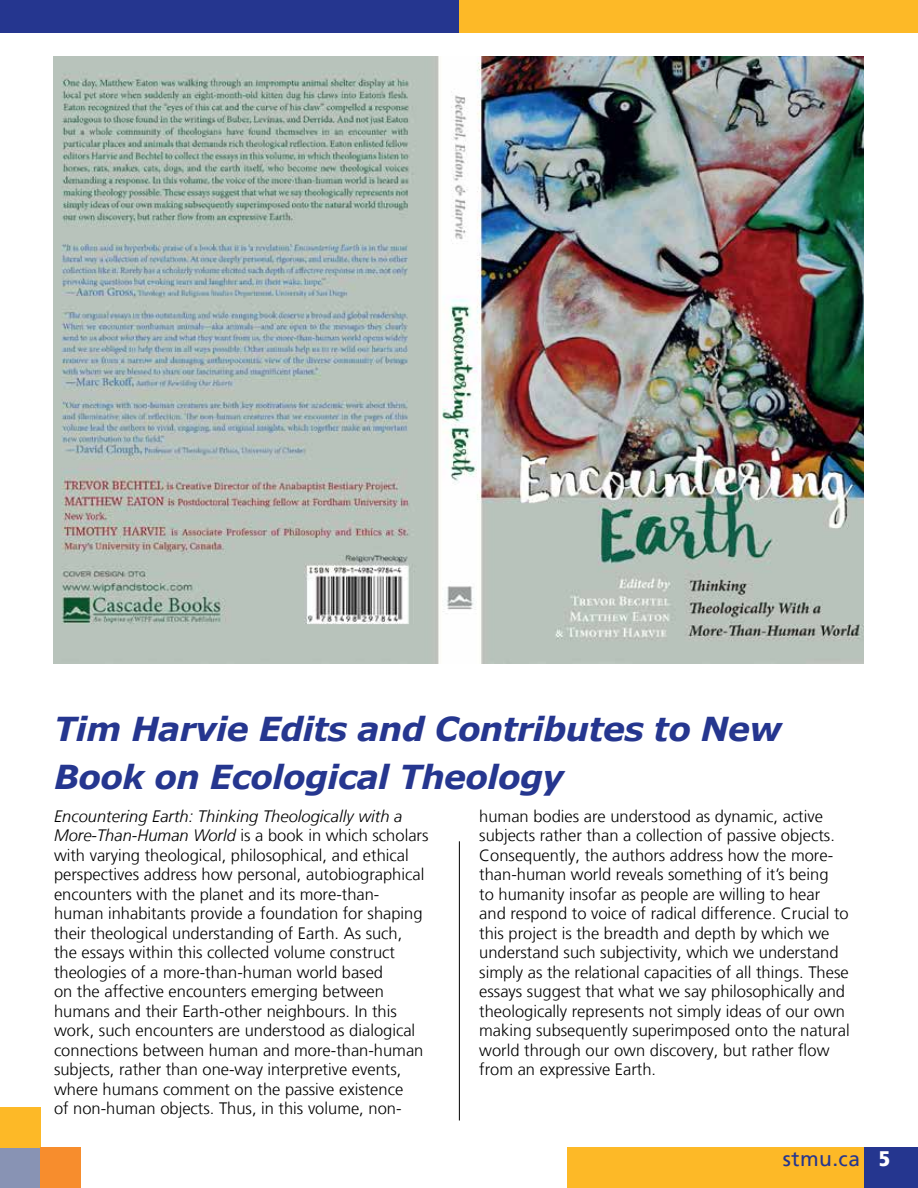
<style>
.page{position:relative;width:918px;height:1188px;background:#fff}
.page>*{position:absolute;margin:0;border:0;box-sizing:border-box;transform-origin:0 0}
.t1{font:italic 700 33px/48px "Verdana";letter-spacing:-.02em;color:#25368f}
.t2{font:21px "Frutiger LT";letter-spacing:.02em;color:#25368f}
.t3{font:300 16.5px/19.5px "Frutiger LT";color:#000}
.s1{font-style:italic}
.s2{font-weight:900;font-stretch:condensed;color:#fff}
</style>
<div class="page">
<div style="left:459px;top:0;width:459px;height:33px;background:#fdb927"></div>
<div style="left:0;top:0;width:459px;height:33px;background:#25368f"></div>
<img style="left:53px;top:56px;width:811px;height:608px">
<hr style="left:459px;top:841px;width:1px;height:280px;background:#000">
<div style="left:568px;top:1148px;width:296px;height:40px;background:#fdb927"></div>
<div style="left:864px;top:1148px;width:54px;height:40px;background:#25368f"></div>
<div style="left:0;top:1147px;width:41px;height:41px;background:#8893b4"></div>
<div style="left:0;top:1107px;width:41px;height:40px;background:#fdb927"></div>
<div style="left:41px;top:1147px;width:40px;height:41px;background:#f78d2d"></div>
<h1 class="t1" style="left:54px;top:704px;width:729px">Tim Harvie Edits and Contributes to New<br>Book on Ecological Theology</h1>
<p class="t3" style="left:54px;top:807px;width:376px"><span class="s1">Encountering Earth: Thinking Theologically with a More-Than-Human World</span> is a book in which scholars with varying theological, philosophical, and ethical perspectives address how personal, autobiographical encounters with the planet and its more-than&shy;human inhabitants provide a foundation for shaping their theological understanding of Earth. As such, the essays within this collected volume construct theologies of a more-than-human world based<br>on the affective encounters emerging between humans and their Earth-other neighbours. In this work, such encounters are understood as dialogical connections between human and more-than-human subjects, rather than one-way interpretive events, where humans comment on the passive existence<br>of non-human objects. Thus, in this volume, non-</p>
<p class="t3" style="left:479px;top:807px;width:372px">human bodies are understood as dynamic, active subjects rather than a collection of passive objects.<br>Consequently, the authors address how the more&shy;than-human world reveals something of it’s being<br>to humanity insofar as people are willing to hear and respond to voice of radical difference. Crucial to this project is the breadth and depth by which we understand such subjectivity, which we understand simply as the relational capacities of all things. These essays suggest that what we say philosophically and theologically represents not simply ideas of our own making subsequently superimposed onto the natural world through our own discovery, but rather flow from an expressive Earth.</p>
<p class="t2" style="left:783px;top:1147px;width:109px">stmu.ca <span class="s2">5</span></p>
</div>
